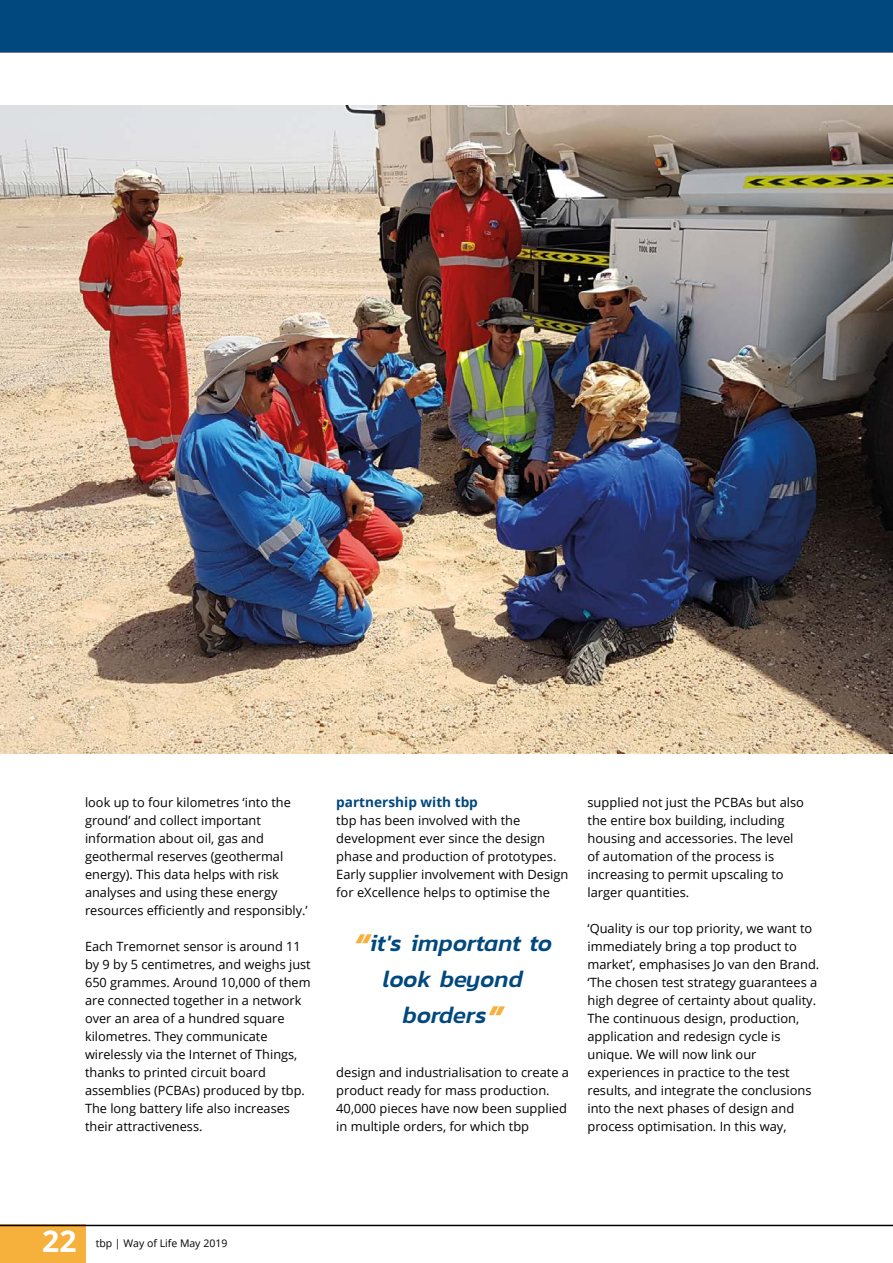
<style>
.page{position:relative;width:893px;height:1263px;background:#fff}
.page>*{position:absolute;margin:0;border:0;box-sizing:border-box;transform-origin:0 0}
.t1{font:700 30px "Open Sans";color:#fff}
.t2{font:italic 500 24px/36px "Kanit";color:#00487e;text-align:center}
.t3{font:700 13.5px "Open Sans";color:#00487e}
.t4{font:12.75px/18px "Open Sans";color:#000}
.t5{font:10.5px "Open Sans";color:#000}
.s1{font-weight:700;font-size:37.5px;color:#f6b03c}
</style>
<div class="page">
<img style="left:0;top:105px;width:893px;height:648px">
<hr style="left:0;top:51px;width:893px;height:2px;background:#000">
<div style="left:0;top:1225px;width:85px;height:38px;background:#f6b03c"></div>
<hr style="left:0;top:1225px;width:893px;height:1px;background:#000">
<div style="left:0;top:0;width:893px;height:51px;background:#00487e"></div>
<p class="t4" style="left:85px;top:793px;width:224px">look up to four kilometres ‘into the ground’ and collect important information about oil, gas and geothermal reserves (geothermal energy). This data helps with risk analyses and using these energy resources efficiently and responsibly.’</p>
<p class="t4" style="left:85px;top:937px;width:227px">Each Tremornet sensor is around 11 by 9 by 5 centimetres, and weighs just 650 grammes. Around 10,000 of them are connected together in a network over an area of a hundred square kilometres. They communicate wirelessly via the Internet of Things, thanks to printed circuit board assemblies (PCBAs) produced by tbp.<br>The long battery life also increases their attractiveness.</p>
<p class="t3" style="left:336px;top:793px;width:143px">partnership with tbp</p>
<p class="t4" style="left:336px;top:811px;width:234px">tbp has been involved with the development ever since the design phase and production of prototypes.<br>Early supplier involvement with Design for eXcellence helps to optimise the</p>
<h2 class="t2" style="left:353px;top:925px;width:200px"><span class="s1">“</span>it's important to look beyond borders<span class="s1">”</span></h2>
<p class="t4" style="left:336px;top:1063px;width:234px">design and industrialisation to create a product ready for mass production.<br>40,000 pieces have now been supplied in multiple orders, for which tbp</p>
<p class="t4" style="left:587px;top:793px;width:218px">supplied not just the PCBAs but also the entire box building, including housing and accessories. The level of automation of the process is increasing to permit upscaling to larger quantities.</p>
<p class="t4" style="left:587px;top:919px;width:233px">‘Quality is our top priority, we want to immediately bring a top product to market’, emphasises Jo van den Brand. ‘The chosen test strategy guarantees a high degree of certainty about quality.<br>The continuous design, production, application and redesign cycle is unique. We will now link our experiences in practice to the test results, and integrate the conclusions into the next phases of design and process optimisation. In this way,</p>
<h1 class="t1" style="left:42px;top:1220px;width:36px">22</h1>
<p class="t5" style="left:96px;top:1236px;width:133px">tbp | Way of Life May 2019</p>
</div>
